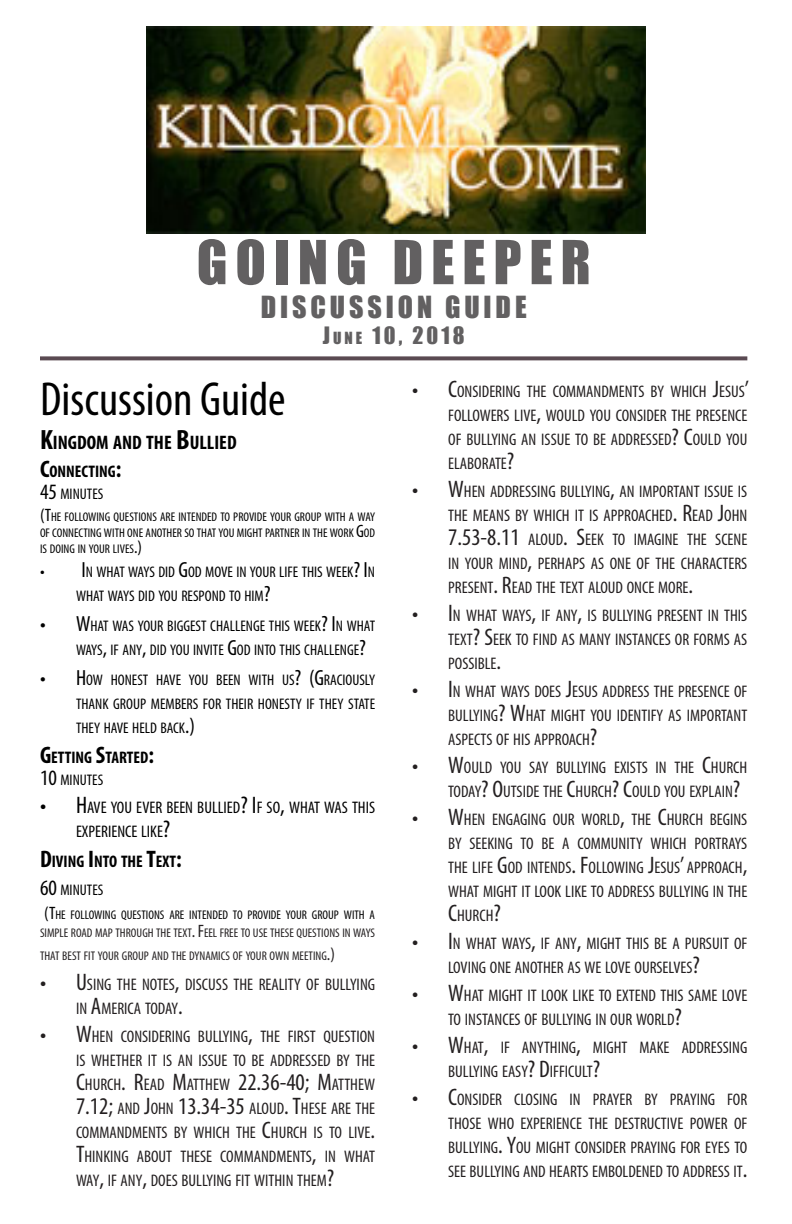
<style>
.page{position:relative;width:792px;height:1224px;background:#fff}
.page>*{position:absolute;margin:0;border:0;box-sizing:border-box;transform-origin:0 0}
.t1{font:56px "Impact";letter-spacing:.14em;color:#626061}
.t2{font:condensed 48px "Myriad Pro";color:#000}
.t3{font:28px "Impact";letter-spacing:.14em;color:#626061}
.t4{font:22px "Impact";letter-spacing:.14em;color:#626061}
.t5{font:700 condensed 19.6px "Myriad Pro";color:#000}
.t6{font:condensed 16.8px/24px "Myriad Pro";color:#231f20;text-align:justify}
.t7{font:condensed 16.8px/24px "Myriad Pro";color:#000}
.t8{font:700 condensed 16.8px "Myriad Pro";color:#000}
.t9{font:condensed 15.4px/24px "Myriad Pro";color:#000}
.t10{font:condensed 12.6px/18px "Myriad Pro";color:#231f20;text-align:center}
.t11{font:condensed 12.6px/16px "Myriad Pro";color:#000;text-align:justify}
.s1{font-size:15.4px}
.s2{font-size:28px}
.s3{font-size:24px}
.s4{font-size:22px}
.s5{font-size:18px}
.s6{font-size:18px;color:#000}
.s7{color:#000}
</style>
<div class="page">
<svg style="left:40px;top:356px;width:707px;height:4px;background:#6a5b63"></svg>
<img style="left:146px;top:27px;width:500px;height:206px">
<p class="t1" style="left:197px;top:219px;width:395px">GOING DEEPER</p>
<p class="t3" style="left:261px;top:285px;width:267px">DISCUSSION GUIDE</p>
<p class="t4" style="left:323px;top:318px;width:144px">J<span class="s1">UNE</span> 10, 2018</p>
<p class="t2" style="left:40px;top:370px;width:247px">Discussion Guide</p>
<p class="t5" style="left:40px;top:430px;width:198px"><span class="s2">K</span>INGDOM AND THE <span class="s2">B</span>ULLIED</p>
<p class="t8" style="left:40px;top:461px;width:83px"><span class="s3">C</span>ONNECTING<span class="s3">:</span></p>
<p class="t9" style="left:40px;top:482px;width:65px"><span class="s4">45</span> MINUTES</p>
<p class="t11" style="left:40px;top:509px;width:337px"><span class="s5">(</span><span class="s5">T</span>HE FOLLOWING QUESTIONS ARE INTENDED TO PROVIDE YOUR GROUP WITH A WAY OF CONNECTING WITH ONE ANOTHER SO THAT YOU MIGHT PARTNER IN THE WORK <span class="s5">G</span>OD IS DOING IN YOUR LIVES<span class="s5">.)</span></p>
<p class="t9" style="left:76px;top:560px;width:301px;text-indent:-36px"><span class="s5">•</span> <span class="s4">I</span> N WHAT WAYS DID <span class="s4">G</span>OD MOVE IN YOUR LIFE THIS WEEK<span class="s4">? I</span> N<br>WHAT WAYS DID YOU RESPOND TO HIM<span class="s4">?</span></p>
<p class="t9" style="left:76px;top:614px;width:301px;text-indent:-36px"><span class="s4">• W</span>HAT WAS YOUR BIGGEST CHALLENGE THIS WEEK<span class="s4">? I</span> N WHAT<br>WAYS<span class="s4">,</span> IF ANY<span class="s4">,</span> DID YOU INVITE <span class="s4">G</span>OD INTO THIS CHALLENGE<span class="s4">?</span></p>
<p class="t9" style="left:76px;top:668px;width:301px;text-align:justify;text-indent:-36px"><span class="s4">• H</span> OW HONEST HAVE YOU BEEN WITH US<span class="s4">? (G</span>RACIOUSLY THANK GROUP MEMBERS FOR THEIR HONESTY IF THEY STATE THEY HAVE HELD BACK<span class="s4">.)</span></p>
<p class="t8" style="left:40px;top:747px;width:116px"><span class="s3">G</span>ETTING <span class="s3">S</span>TARTED<span class="s3">:</span></p>
<p class="t9" style="left:40px;top:768px;width:65px"><span class="s4">10</span> MINUTES</p>
<p class="t7" style="left:76px;top:795px;width:301px;text-indent:-36px"><span class="s3">• H</span>AVE YOU EVER BEEN BULLIED<span class="s3">? I</span> F SO<span class="s3">,</span> WHAT WAS THIS<br>EXPERIENCE LIKE<span class="s3">?</span></p>
<p class="t8" style="left:40px;top:851px;width:143px"><span class="s3">D</span>IVING <span class="s3">I</span> NTO THE <span class="s3">T</span>EXT<span class="s3">:</span></p>
<p class="t9" style="left:40px;top:878px;width:65px"><span class="s4">60</span> MINUTES</p>
<p class="t10" style="left:40px;top:906px;width:337px"><span class="s6">(T</span><span class="s7">HE FOLLOWING QUESTIONS ARE INTENDED TO PROVIDE YOUR GROUP WITH A<br></span>SIMPLE ROAD MAP THROUGH THE TEXT<span class="s5">. F</span>EEL FREE TO USE THESE QUESTIONS IN WAYS</p>
<p class="t10" style="left:40px;top:947px;width:296px">THAT BEST FIT YOUR GROUP AND THE DYNAMICS OF YOUR OWN MEETING<span class="s5">.)</span></p>
<p class="t6" style="left:76px;top:972px;width:301px;text-indent:-36px"><span class="s3">• U</span>SING THE NOTES<span class="s3">,</span> DISCUSS THE REALITY OF BULLYING<br>IN <span class="s3">A</span>MERICA TODAY<span class="s3">.</span></p>
<p class="t6" style="left:76px;top:1024px;width:301px;text-indent:-36px"><span class="s3">• W</span>HEN CONSIDERING BULLYING<span class="s3">,</span> THE FIRST QUESTION IS WHETHER IT IS AN ISSUE TO BE ADDRESSED BY THE <span class="s3">C</span>HURCH<span class="s3">. R</span>EAD <span class="s3">M</span>ATTHEW <span class="s3">22.36-40; M</span>ATTHEW <span class="s3">7.12;</span> AND <span class="s3">J</span>OHN <span class="s3">13.34-35</span> ALOUD<span class="s3">. T</span>HESE ARE THE COMMANDMENTS BY WHICH THE <span class="s3">C</span>HURCH IS TO LIVE<span class="s3">.<br>T</span>HINKING ABOUT THESE COMMANDMENTS<span class="s3">,</span> IN WHAT WAY<span class="s3">,</span> IF ANY<span class="s3">,</span> DOES BULLYING FIT WITHIN THEM<span class="s3">?</span></p>
<p class="t6" style="left:448px;top:379px;width:302px;text-indent:-36px"><span class="s3">• C</span>ONSIDERING THE COMMANDMENTS BY WHICH <span class="s3">J</span>ESUS<span class="s3">’ </span>FOLLOWERS LIVE<span class="s3">,</span> WOULD YOU CONSIDER THE PRESENCE OF BULLYING AN ISSUE TO BE ADDRESSED<span class="s3">? C</span>OULD YOU ELABORATE<span class="s3">?</span></p>
<p class="t6" style="left:448px;top:479px;width:301px;text-indent:-36px"><span class="s3">• W</span>HEN ADDRESSING BULLYING<span class="s3">,</span> AN IMPORTANT ISSUE IS THE MEANS BY WHICH IT IS APPROACHED<span class="s3">. R</span>EAD <span class="s3">J</span>OHN <span class="s3">7.53-8.11</span> ALOUD<span class="s3">. S</span>EEK TO IMAGINE THE SCENE IN YOUR MIND<span class="s3">,</span> PERHAPS AS ONE OF THE CHARACTERS PRESENT<span class="s3">. R</span>EAD THE TEXT ALOUD ONCE MORE<span class="s3">.</span></p>
<p class="t6" style="left:448px;top:603px;width:301px;text-indent:-36px"><span class="s3">• I</span> N WHAT WAYS<span class="s3">,</span> IF ANY<span class="s3">,</span> IS BULLYING PRESENT IN THIS TEXT<span class="s3">? S</span>EEK TO FIND AS MANY INSTANCES OR FORMS AS POSSIBLE<span class="s3">.</span></p>
<p class="t6" style="left:448px;top:679px;width:301px;text-indent:-36px"><span class="s3">• I</span> N WHAT WAYS DOES <span class="s3">J</span>ESUS ADDRESS THE PRESENCE OF BULLYING<span class="s3">? W</span>HAT MIGHT YOU IDENTIFY AS IMPORTANT ASPECTS OF HIS APPROACH<span class="s3">?</span></p>
<p class="t6" style="left:448px;top:755px;width:301px;text-indent:-36px"><span class="s3">• W</span>OULD YOU SAY BULLYING EXISTS IN THE <span class="s3">C</span>HURCH<br>TODAY<span class="s3">? O</span>UTSIDE THE <span class="s3">C</span>HURCH<span class="s3">? C</span>OULD YOU EXPLAIN<span class="s3">?</span></p>
<p class="t6" style="left:448px;top:807px;width:301px;text-indent:-36px"><span class="s3">• W</span>HEN ENGAGING OUR WORLD<span class="s3">,</span> THE <span class="s3">C</span>HURCH BEGINS BY SEEKING TO BE A COMMUNITY WHICH PORTRAYS THE LIFE <span class="s3">G</span>OD INTENDS<span class="s3">. F</span>OLLOWING <span class="s3">J</span>ESUS<span class="s3">’</span> APPROACH<span class="s3">, </span>WHAT MIGHT IT LOOK LIKE TO ADDRESS BULLYING IN THE <span class="s3">C</span>HURCH<span class="s3">?</span></p>
<p class="t6" style="left:448px;top:931px;width:301px;text-indent:-36px"><span class="s3">• I</span> N WHAT WAYS<span class="s3">,</span> IF ANY<span class="s3">,</span> MIGHT THIS BE A PURSUIT OF<br>LOVING ONE ANOTHER AS WE LOVE OURSELVES<span class="s3">?</span></p>
<p class="t6" style="left:448px;top:983px;width:301px;text-indent:-36px"><span class="s3">• W</span>HAT MIGHT IT LOOK LIKE TO EXTEND THIS SAME LOVE<br>TO INSTANCES OF BULLYING IN OUR WORLD<span class="s3">?</span></p>
<p class="t6" style="left:448px;top:1035px;width:301px;text-indent:-36px"><span class="s3">• W</span>HAT<span class="s3">,</span> IF ANYTHING<span class="s3">,</span> MIGHT MAKE ADDRESSING<br>BULLYING EASY<span class="s3">? D</span>IFFICULT<span class="s3">?</span></p>
<p class="t6" style="left:448px;top:1087px;width:301px;text-indent:-36px"><span class="s3">• C</span>ONSIDER CLOSING IN PRAYER BY PRAYING FOR THOSE WHO EXPERIENCE THE DESTRUCTIVE POWER OF BULLYING<span class="s3">. Y</span>OU MIGHT CONSIDER PRAYING FOR EYES TO SEE BULLYING AND HEARTS EMBOLDENED TO ADDRESS IT<span class="s3">.</span></p>
</div>
